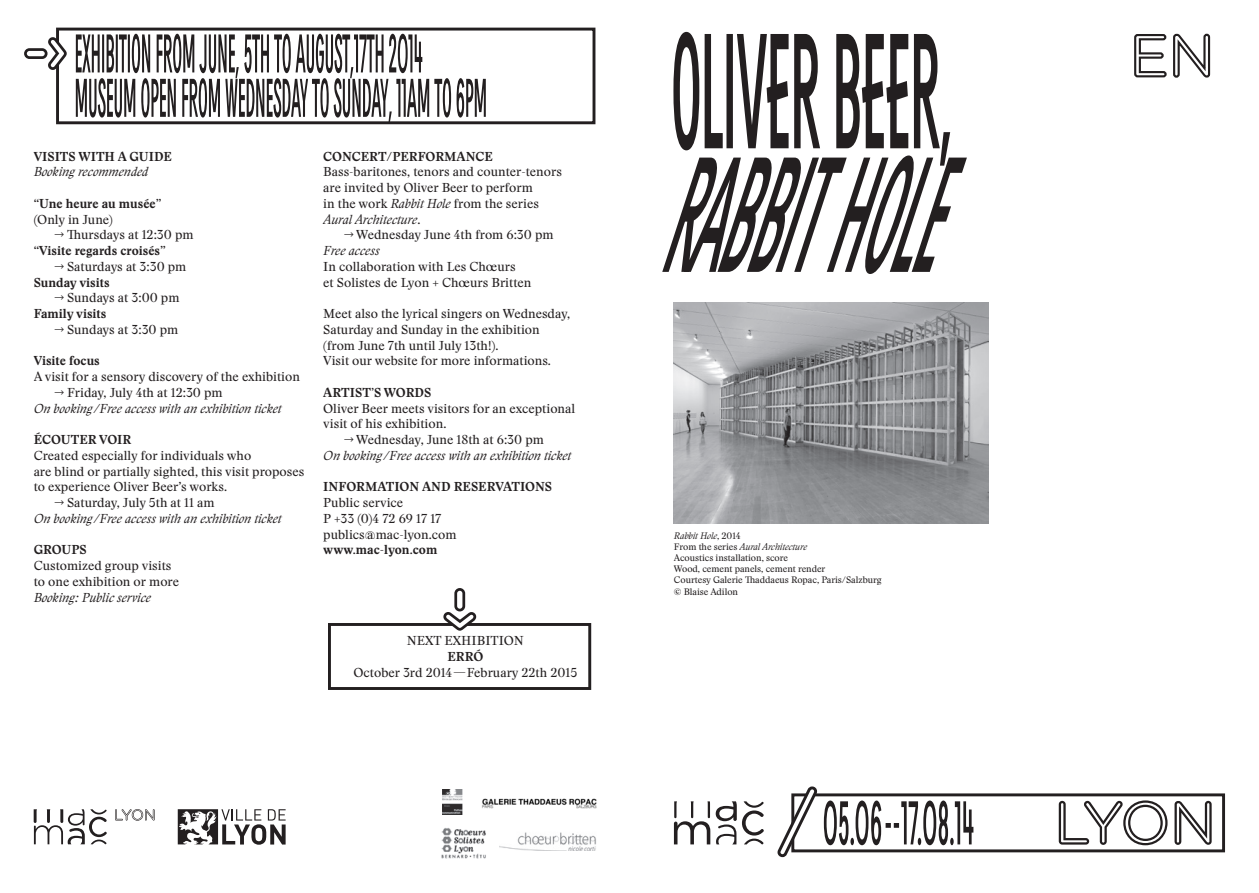
<style>
.page{position:relative;width:1259px;height:893px;background:#fff}
.page>*{position:absolute;margin:0;border:0;box-sizing:border-box;transform-origin:0 0}
.t1{font:12.75px/15.8px "Stanley";color:#231f20}
.t2{font:700 12.75px "Stanley";color:#231f20}
.t3{font:italic 12.75px "Stanley";color:#231f20}
.t4{font:9.3px "Stanley";letter-spacing:-.005em;color:#231f20}
.t5{font:italic 9.3px "Stanley";letter-spacing:-.005em;color:#231f20}
.s1{font-weight:400}
.s2{font-style:italic}
.s3{font-weight:700}
.s4{font-style:normal}
</style>
<div class="page">
<svg style="left:662px;top:32px;width:305px;height:242px"></svg>
<svg style="left:178px;top:809px;width:108px;height:35px"></svg>
<svg style="left:34px;top:809px;width:73px;height:35px"></svg>
<svg style="left:115px;top:809px;width:40px;height:12px"></svg>
<div style="left:791px;top:793px;width:434px;height:59px;border:3px solid #231f20"></div>
<svg style="left:777px;top:786px;width:41px;height:72px"></svg>
<svg style="left:674px;top:801px;width:90px;height:43px"></svg>
<svg style="left:1058px;top:800px;width:109px;height:45px"></svg>
<svg style="left:1174px;top:801px;width:37px;height:44px"></svg>
<svg style="left:824px;top:800px;width:149px;height:45px"></svg>
<svg style="left:1134px;top:33px;width:77px;height:45px"></svg>
<div style="left:56px;top:28px;width:539px;height:96px;border:3px solid #231f20"></div>
<svg style="left:76px;top:34px;width:410px;height:89px"></svg>
<div style="left:24px;top:48px;width:24px;height:11px;border:3px solid #231f20;border-radius:4px"></div>
<div style="left:328px;top:623px;width:263px;height:67px;border:3px solid #231f20"></div>
<div style="left:454px;top:588px;width:11px;height:23px;border:3px solid #231f20;border-radius:4px"></div>
<img style="left:441px;top:828px;width:45px;height:31px">
<img style="left:482px;top:798px;width:115px;height:11px">
<img style="left:442px;top:789px;width:20px;height:26px">
<img style="left:499px;top:832px;width:97px;height:19px">
<img style="left:674px;top:302px;width:314px;height:221px">
<svg style="left:25px;top:36px;width:42px;height:35px"></svg>
<svg style="left:441px;top:589px;width:36px;height:42px"></svg>
<p class="t2" style="left:34px;top:147px;width:140px">VISITS WITH A GUIDE</p>
<p class="t3" style="left:34px;top:164px;width:116px">Booking recommended</p>
<p class="t2" style="left:34px;top:195px;width:129px"><span class="s1">“</span>Une heure au musée<span class="s1">”</span></p>
<p class="t1" style="left:34px;top:211px;width:81px">(Only in June)</p>
<p class="t1" style="left:55px;top:227px;width:140px">-&gt; Thursdays at 12:30 pm</p>
<p class="t2" style="left:34px;top:242px;width:133px"><span class="s1">“</span>Visite regards croisés<span class="s1">”</span></p>
<p class="t1" style="left:55px;top:259px;width:133px">-&gt; Saturdays at 3:30 pm</p>
<p class="t2" style="left:34px;top:273px;width:77px">Sunday visits</p>
<p class="t1" style="left:55px;top:290px;width:126px">-&gt; Sundays at 3:00 pm</p>
<p class="t2" style="left:34px;top:305px;width:74px">Family visits</p>
<p class="t1" style="left:55px;top:322px;width:125px">-&gt; Sundays at 3:30 pm</p>
<p class="t2" style="left:34px;top:352px;width:68px">Visite focus</p>
<p class="t1" style="left:34px;top:369px;width:268px">A visit for a sensory discovery of the exhibition</p>
<p class="t1" style="left:55px;top:385px;width:169px">-&gt; Friday, July 4th at 12:30 pm</p>
<p class="t3" style="left:34px;top:400px;width:249px">On booking /Free access with an exhibition ticket</p>
<p class="t2" style="left:34px;top:431px;width:99px">ÉCOUTER VOIR</p>
<p class="t1" style="left:34px;top:448px;width:272px">Created especially for individuals who<br>are blind or partially sighted, this visit proposes to experience Oliver Beer’s works.</p>
<p class="t1" style="left:55px;top:495px;width:161px">-&gt; Saturday, July 5th at 11 am</p>
<p class="t3" style="left:34px;top:510px;width:249px">On booking /Free access with an exhibition ticket</p>
<p class="t2" style="left:34px;top:541px;width:54px">GROUPS</p>
<p class="t1" style="left:34px;top:558px;width:147px">Customized group visits to one exhibition or more</p>
<p class="t3" style="left:34px;top:589px;width:119px">Booking: Public service</p>
<p class="t2" style="left:323px;top:147px;width:171px">CONCERT/PERFORMANCE</p>
<p class="t1" style="left:323px;top:164px;width:240px">Bass-baritones, tenors and counter-tenors are invited by Oliver Beer to perform<br>in the work <span class="s2">Rabbit Hole</span> from the series <span class="s2">Aural Architecture</span>.</p>
<p class="t1" style="left:323px;top:227px;width:232px;text-indent:21px">-&gt; Wednesday June 4th from 6:30 pm<br><span class="s2">Free access<br></span>In collaboration with Les Chœurs<br>et Solistes de Lyon + Chœurs Britten</p>
<p class="t1" style="left:323px;top:306px;width:248px">Meet also the lyrical singers on Wednesday, Saturday and Sunday in the exhibition (from June 7th until July 13th!).<br>Visit our website for more informations.</p>
<p class="t1" style="left:323px;top:385px;width:253px"><span class="s3">ARTIST’S WORDS<br></span>Oliver Beer meets visitors for an exceptional visit of his exhibition.</p>
<p class="t1" style="left:344px;top:432px;width:201px">-&gt; Wednesday, June 18th at 6:30 pm</p>
<p class="t3" style="left:323px;top:447px;width:249px">On booking /Free access with an exhibition ticket</p>
<p class="t2" style="left:323px;top:478px;width:230px">INFORMATION AND RESERVATIONS</p>
<p class="t1" style="left:323px;top:495px;width:120px">Public service<br>P +33 (0)4 72 69 17 17</p>
<p class="t1" style="left:323px;top:526px;width:135px">publics@mac-lyon.com</p>
<p class="t2" style="left:323px;top:541px;width:116px">www.mac-lyon.com</p>
<p class="t1" style="left:407px;top:633px;width:119px">NEXT EXHIBITION</p>
<p class="t1" style="left:353px;top:648px;width:225px;text-align:center"><span class="s3">ERRÓ<br></span>October 3rd 2014 — February 22th 2015</p>
<p class="t5" style="left:674px;top:530px;width:68px">Rabbit Hole<span class="s4">, 2014</span></p>
<p class="t5" style="left:674px;top:541px;width:135px"><span class="s4">From the series</span> Aural Architecture</p>
<p class="t4" style="left:674px;top:552px;width:116px">Acoustics installation, score</p>
<p class="t4" style="left:674px;top:563px;width:153px">Wood, cement panels, cement render</p>
<p class="t4" style="left:674px;top:574px;width:209px">Courtesy Galerie Thaddaeus Ropac, Paris/Salzburg</p>
<p class="t4" style="left:674px;top:585px;width:66px">© Blaise Adilon</p>
</div>
